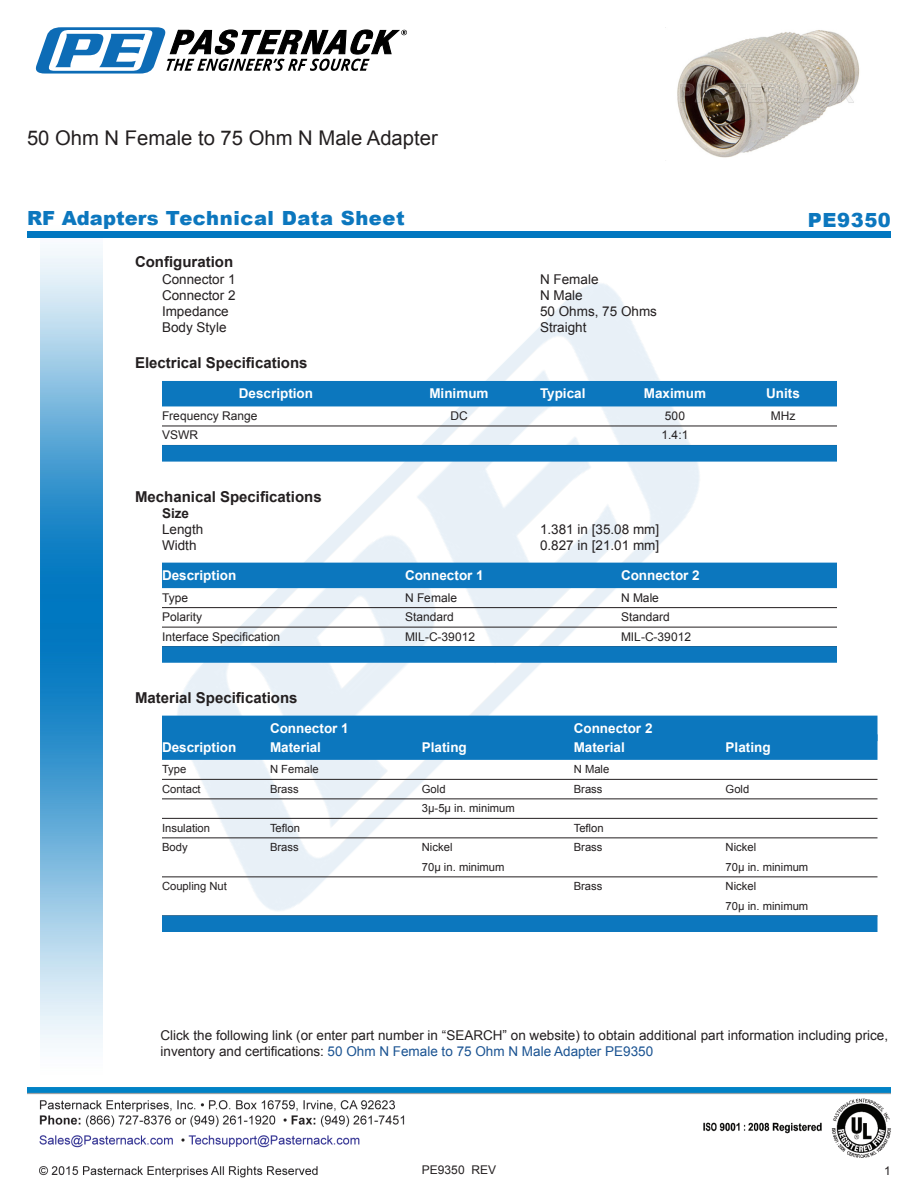
<style>
.page{position:relative;width:918px;height:1188px;background:#fff}
.page>*{position:absolute;margin:0;border:0;box-sizing:border-box;transform-origin:0 0}
.Web_Description_Para{font:20.25px "Arial";color:#231f20}
.t1{font:900 19.5px "Arial";letter-spacing:.03em;color:#0c77be}
.Head1{font:700 15px "Arial";color:#231f20}
.Description_and_PN_L{font:13.5px/16.2px "Arial";color:#231f20}
.Specs_Para{font:13.5px "Arial";color:#231f20}
.Tan_Material_Table-H{font:700 13.5px "Arial";color:#fff}
.Table-Header{font:700 13.5px "Arial";color:#fff}
.Tan_Mechanical_Table{font:700 13.5px "Arial";color:#fff}
.Head2_after_Head1{font:700 13.5px "Arial";color:#231f20}
.Tan_Mechanical_Table-2{font:12px "Arial";color:#231f20}
.Table-Body{font:12px "Arial";color:#231f20}
.Tan_Material_Table-B{font:11.25px "Arial";color:#231f20}
.s1{color:#1a5392}
</style>
<div class="page">
<img style="left:39px;top:1087px;width:852px;height:91px">
<img style="left:40px;top:237px;width:62px;height:811px">
<img style="left:95px;top:244px;width:726px;height:726px">
<img style="left:27px;top:1088px;width:864px;height:9px">
<svg style="left:35px;top:27px;width:372px;height:47px"></svg>
<div style="left:27px;top:231px;width:864px;height:6px;background:#0177c0"></div>
<div style="left:162px;top:381px;width:675px;height:25px;background:#0c77be"></div>
<hr style="left:162px;top:426px;width:675px;height:1px;background:#231f20">
<div style="left:162px;top:445px;width:675px;height:17px;background:#0c77be"></div>
<div style="left:162px;top:563px;width:675px;height:25px;background:#0c77be"></div>
<hr style="left:162px;top:607px;width:675px;height:1px;background:#231f20">
<hr style="left:162px;top:627px;width:675px;height:1px;background:#231f20">
<div style="left:162px;top:646px;width:675px;height:17px;background:#0c77be"></div>
<div style="left:162px;top:716px;width:716px;height:25px;background:#0c77be"></div>
<div style="left:162px;top:734px;width:716px;height:26px;background:#0c77be"></div>
<hr style="left:162px;top:779px;width:716px;height:1px;background:#231f20">
<hr style="left:162px;top:799px;width:716px;height:1px;background:#231f20">
<hr style="left:162px;top:818px;width:716px;height:1px;background:#231f20">
<hr style="left:162px;top:838px;width:716px;height:1px;background:#231f20">
<hr style="left:162px;top:877px;width:716px;height:1px;background:#231f20">
<div style="left:162px;top:915px;width:716px;height:17px;background:#0c77be"></div>
<img style="left:677px;top:30px;width:183px;height:128px">
<h1 class="Web_Description_Para" style="left:27px;top:125px;width:412px">50 Ohm N Female to 75 Ohm N Male Adapter</h1>
<p class="t1" style="left:27px;top:204px;width:379px">RF Adapters Technical Data Sheet</p>
<p class="t1" style="left:808px;top:205px;width:85px">PE9350</p>
<p class="Head1" style="left:135px;top:252px;width:100px">Configuration</p>
<p class="Specs_Para" style="left:162px;top:270px;width:75px">Connector 1</p>
<p class="Specs_Para" style="left:540px;top:270px;width:60px">N Female</p>
<p class="Specs_Para" style="left:162px;top:286px;width:75px">Connector 2</p>
<p class="Specs_Para" style="left:540px;top:286px;width:44px">N Male</p>
<p class="Specs_Para" style="left:162px;top:302px;width:68px">Impedance</p>
<p class="Specs_Para" style="left:540px;top:302px;width:119px">50 Ohms, 75 Ohms</p>
<p class="Specs_Para" style="left:162px;top:319px;width:66px">Body Style</p>
<p class="Specs_Para" style="left:540px;top:319px;width:48px">Straight</p>
<p class="Head1" style="left:135px;top:353px;width:174px">Electrical Specifications</p>
<p class="Table-Header" style="left:239px;top:385px;width:76px">Description</p>
<p class="Table-Header" style="left:429px;top:385px;width:61px">Minimum</p>
<p class="Table-Header" style="left:540px;top:385px;width:47px">Typical</p>
<p class="Table-Header" style="left:644px;top:385px;width:64px">Maximum</p>
<p class="Table-Header" style="left:766px;top:385px;width:35px">Units</p>
<p class="Table-Body" style="left:162px;top:408px;width:97px">Frequency Range</p>
<p class="Table-Body" style="left:450px;top:408px;width:19px">DC</p>
<p class="Table-Body" style="left:665px;top:408px;width:22px">500</p>
<p class="Table-Body" style="left:771px;top:408px;width:26px">MHz</p>
<p class="Table-Body" style="left:162px;top:427px;width:37px">VSWR</p>
<p class="Table-Body" style="left:662px;top:427px;width:28px">1.4:1</p>
<p class="Head1" style="left:135px;top:487px;width:188px">Mechanical Specifications</p>
<p class="Head2_after_Head1" style="left:162px;top:504px;width:29px">Size</p>
<p class="Specs_Para" style="left:162px;top:521px;width:43px">Length</p>
<p class="Specs_Para" style="left:540px;top:521px;width:121px">1.381 in [35.08 mm]</p>
<p class="Specs_Para" style="left:162px;top:537px;width:36px">Width</p>
<p class="Specs_Para" style="left:540px;top:537px;width:121px">0.827 in [21.01 mm]</p>
<p class="Tan_Mechanical_Table" style="left:162px;top:566px;width:76px">Description</p>
<p class="Tan_Mechanical_Table" style="left:405px;top:566px;width:80px">Connector 1</p>
<p class="Tan_Mechanical_Table" style="left:621px;top:566px;width:80px">Connector 2</p>
<p class="Tan_Mechanical_Table-2" style="left:162px;top:590px;width:28px">Type</p>
<p class="Tan_Mechanical_Table-2" style="left:405px;top:590px;width:54px">N Female</p>
<p class="Tan_Mechanical_Table-2" style="left:621px;top:590px;width:40px">N Male</p>
<p class="Tan_Mechanical_Table-2" style="left:162px;top:609px;width:42px">Polarity</p>
<p class="Tan_Mechanical_Table-2" style="left:405px;top:609px;width:50px">Standard</p>
<p class="Tan_Mechanical_Table-2" style="left:621px;top:609px;width:50px">Standard</p>
<p class="Tan_Mechanical_Table-2" style="left:162px;top:629px;width:120px">Interface Specification</p>
<p class="Tan_Mechanical_Table-2" style="left:405px;top:629px;width:72px">MIL-C-39012</p>
<p class="Tan_Mechanical_Table-2" style="left:621px;top:629px;width:72px">MIL-C-39012</p>
<p class="Head1" style="left:135px;top:688px;width:164px">Material Specifications</p>
<p class="Tan_Material_Table-H" style="left:270px;top:719px;width:80px">Connector 1</p>
<p class="Tan_Material_Table-H" style="left:574px;top:719px;width:80px">Connector 2</p>
<p class="Tan_Material_Table-H" style="left:162px;top:738px;width:76px">Description</p>
<p class="Tan_Material_Table-H" style="left:270px;top:738px;width:53px">Material</p>
<p class="Tan_Material_Table-H" style="left:422px;top:738px;width:47px">Plating</p>
<p class="Tan_Material_Table-H" style="left:574px;top:738px;width:53px">Material</p>
<p class="Tan_Material_Table-H" style="left:726px;top:738px;width:47px">Plating</p>
<p class="Tan_Material_Table-B" style="left:162px;top:762px;width:26px">Type</p>
<p class="Tan_Material_Table-B" style="left:270px;top:762px;width:50px">N Female</p>
<p class="Tan_Material_Table-B" style="left:574px;top:762px;width:37px">N Male</p>
<p class="Tan_Material_Table-B" style="left:162px;top:782px;width:40px">Contact</p>
<p class="Tan_Material_Table-B" style="left:270px;top:782px;width:30px">Brass</p>
<p class="Tan_Material_Table-B" style="left:422px;top:782px;width:25px">Gold</p>
<p class="Tan_Material_Table-B" style="left:574px;top:782px;width:30px">Brass</p>
<p class="Tan_Material_Table-B" style="left:726px;top:782px;width:25px">Gold</p>
<p class="Tan_Material_Table-B" style="left:422px;top:801px;width:94px">3µ-5µ in. minimum</p>
<p class="Tan_Material_Table-B" style="left:162px;top:821px;width:50px">Insulation</p>
<p class="Tan_Material_Table-B" style="left:270px;top:821px;width:32px">Teflon</p>
<p class="Tan_Material_Table-B" style="left:574px;top:821px;width:32px">Teflon</p>
<p class="Tan_Material_Table-B" style="left:162px;top:840px;width:27px">Body</p>
<p class="Tan_Material_Table-B" style="left:270px;top:840px;width:30px">Brass</p>
<p class="Tan_Material_Table-B" style="left:422px;top:840px;width:32px">Nickel</p>
<p class="Tan_Material_Table-B" style="left:574px;top:840px;width:30px">Brass</p>
<p class="Tan_Material_Table-B" style="left:726px;top:840px;width:32px">Nickel</p>
<p class="Tan_Material_Table-B" style="left:422px;top:860px;width:84px">70µ in. minimum</p>
<p class="Tan_Material_Table-B" style="left:726px;top:860px;width:84px">70µ in. minimum</p>
<p class="Tan_Material_Table-B" style="left:162px;top:879px;width:67px">Coupling Nut</p>
<p class="Tan_Material_Table-B" style="left:574px;top:879px;width:30px">Brass</p>
<p class="Tan_Material_Table-B" style="left:726px;top:879px;width:32px">Nickel</p>
<p class="Tan_Material_Table-B" style="left:726px;top:899px;width:84px">70µ in. minimum</p>
<p class="Description_and_PN_L" style="left:160px;top:1028px;width:729px">Click the following link (or enter part number in “SEARCH” on website) to obtain additional part information including price, inventory and certifications: <span class="s1">50 Ohm N Female to 75 Ohm N Male Adapter PE9350</span></p>
<p class="Tan_Mechanical_Table-2" style="left:422px;top:1162px;width:76px">PE9350 REV</p>
<p class="Tan_Mechanical_Table-2" style="left:884px;top:1162px;width:8px">1</p>
</div>
